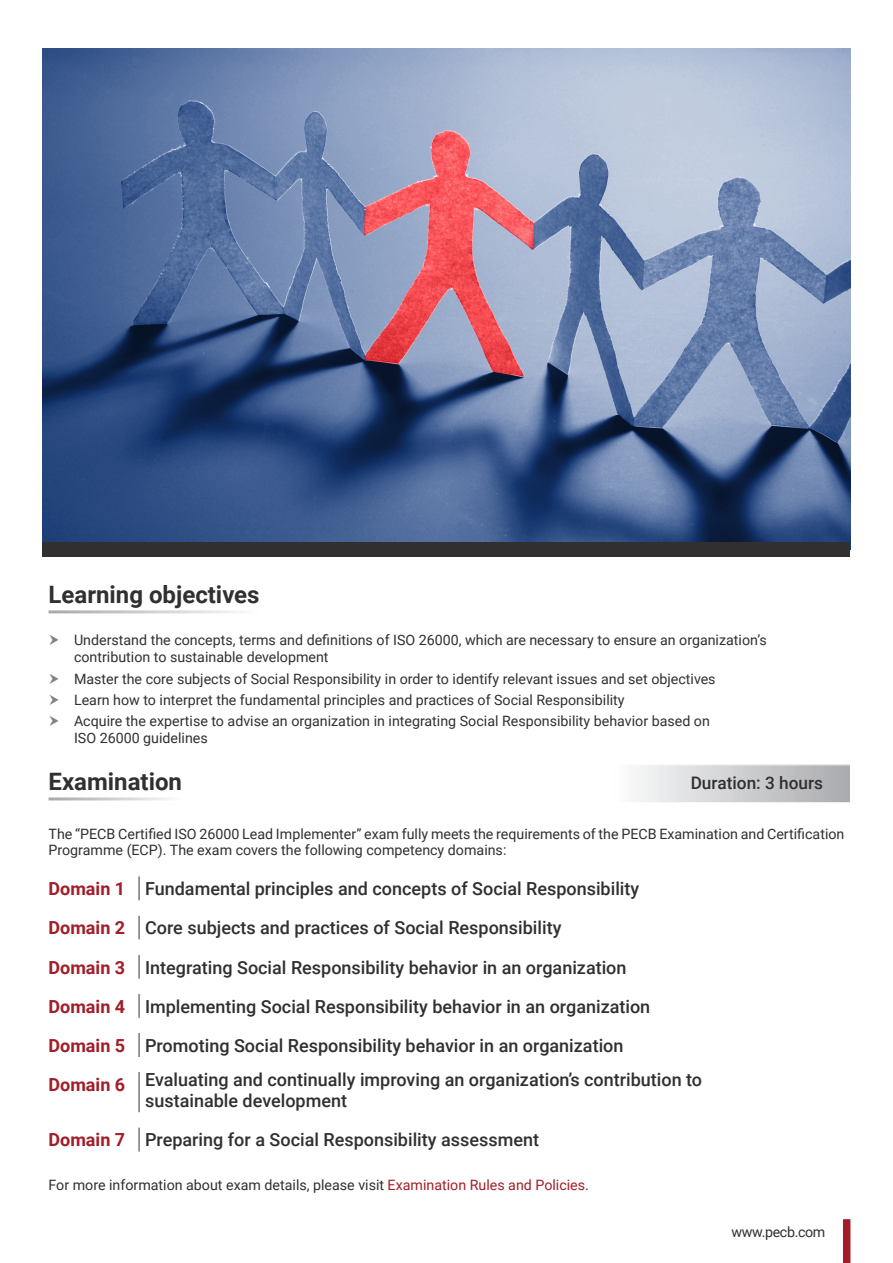
<style>
.page{position:relative;width:893px;height:1263px;background:#fff}
.page>*{position:absolute;margin:0;border:0;box-sizing:border-box;transform-origin:0 0}
.t1{font:700 24px "Roboto";color:#312f30}
.t2{font:500 18px/21.6px "Roboto";color:#312f30}
.t3{font:700 18px "Roboto";color:#a11e29}
.t4{font:500 17.25px "Roboto";color:#312f30}
.Bullet_Points{font:14.25px/17.1px "Roboto";color:#312f30}
.Bullet_Points-2{font:14.25px "Roboto";letter-spacing:-.025em;color:#312f30}
.s1{color:#a11e29}
</style>
<div class="page">
<img style="left:43px;top:49px;width:807px;height:492px">
<div style="left:843px;top:1219px;width:7px;height:44px;background:#a11e29"></div>
<div style="left:43px;top:541px;width:807px;height:15px;background:#312f30"></div>
<svg style="left:639px;top:765px;width:211px;height:37px;background:#cecfd1"></svg>
<hr style="left:138px;top:876px;width:2px;height:24px;background:#76787b">
<hr style="left:138px;top:915px;width:2px;height:25px;background:#76787b">
<hr style="left:138px;top:955px;width:2px;height:24px;background:#76787b">
<hr style="left:138px;top:994px;width:2px;height:24px;background:#76787b">
<hr style="left:138px;top:1033px;width:2px;height:24px;background:#76787b">
<hr style="left:138px;top:1072px;width:2px;height:40px;background:#76787b">
<hr style="left:138px;top:1127px;width:2px;height:24px;background:#76787b">
<p class="t1" style="left:49px;top:577px;width:213px">Learning objectives</p>
<p class="Bullet_Points" style="left:74px;top:631px;width:694px">Understand the concepts, terms and definitions of ISO 26000, which are necessary to ensure an organization’s contribution to sustainable development</p>
<p class="Bullet_Points" style="left:74px;top:669px;width:643px">Master the core subjects of Social Responsibility in order to identify relevant issues and set objectives</p>
<p class="Bullet_Points" style="left:74px;top:691px;width:552px">Learn how to interpret the fundamental principles and practices of Social Responsibility</p>
<p class="Bullet_Points" style="left:74px;top:712px;width:637px">Acquire the expertise to advise an organization in integrating Social Responsibility behavior based on<br>ISO 26000 guidelines</p>
<p class="t1" style="left:49px;top:765px;width:135px">Examination</p>
<p class="t4" style="left:691px;top:771px;width:134px">Duration: 3 hours</p>
<p class="Bullet_Points" style="left:49px;top:825px;width:797px;line-height:16.5px">The “PECB Certified ISO 26000 Lead Implementer” exam fully meets the requirements of the PECB Examination and Certification<br>Programme (ECP). The exam covers the following competency domains:</p>
<p class="t3" style="left:49px;top:876px;width:78px">Domain 1</p>
<p class="t2" style="left:145px;top:877px;width:496px">Fundamental principles and concepts of Social Responsibility</p>
<p class="t3" style="left:49px;top:915px;width:78px">Domain 2</p>
<p class="t2" style="left:145px;top:916px;width:418px">Core subjects and practices of Social Responsibility</p>
<p class="t3" style="left:49px;top:954px;width:78px">Domain 3</p>
<p class="t2" style="left:145px;top:956px;width:483px">Integrating Social Responsibility behavior in an organization</p>
<p class="t3" style="left:49px;top:994px;width:78px">Domain 4</p>
<p class="t2" style="left:145px;top:995px;width:507px">Implementing Social Responsibility behavior in an organization</p>
<p class="t3" style="left:49px;top:1033px;width:78px">Domain 5</p>
<p class="t2" style="left:145px;top:1034px;width:480px">Promoting Social Responsibility behavior in an organization</p>
<p class="t3" style="left:49px;top:1072px;width:78px">Domain 6</p>
<p class="t2" style="left:145px;top:1068px;width:559px">Evaluating and continually improving an organization’s contribution to sustainable development</p>
<p class="t3" style="left:49px;top:1127px;width:78px">Domain 7</p>
<p class="t2" style="left:145px;top:1128px;width:395px">Preparing for a Social Responsibility assessment</p>
<p class="Bullet_Points" style="left:49px;top:1176px;width:542px">For more information about exam details, please visit <span class="s1">Examination Rules and Policies</span>.</p>
<p class="Bullet_Points-2" style="left:731px;top:1221px;width:95px">www.pecb.com</p>
</div>
